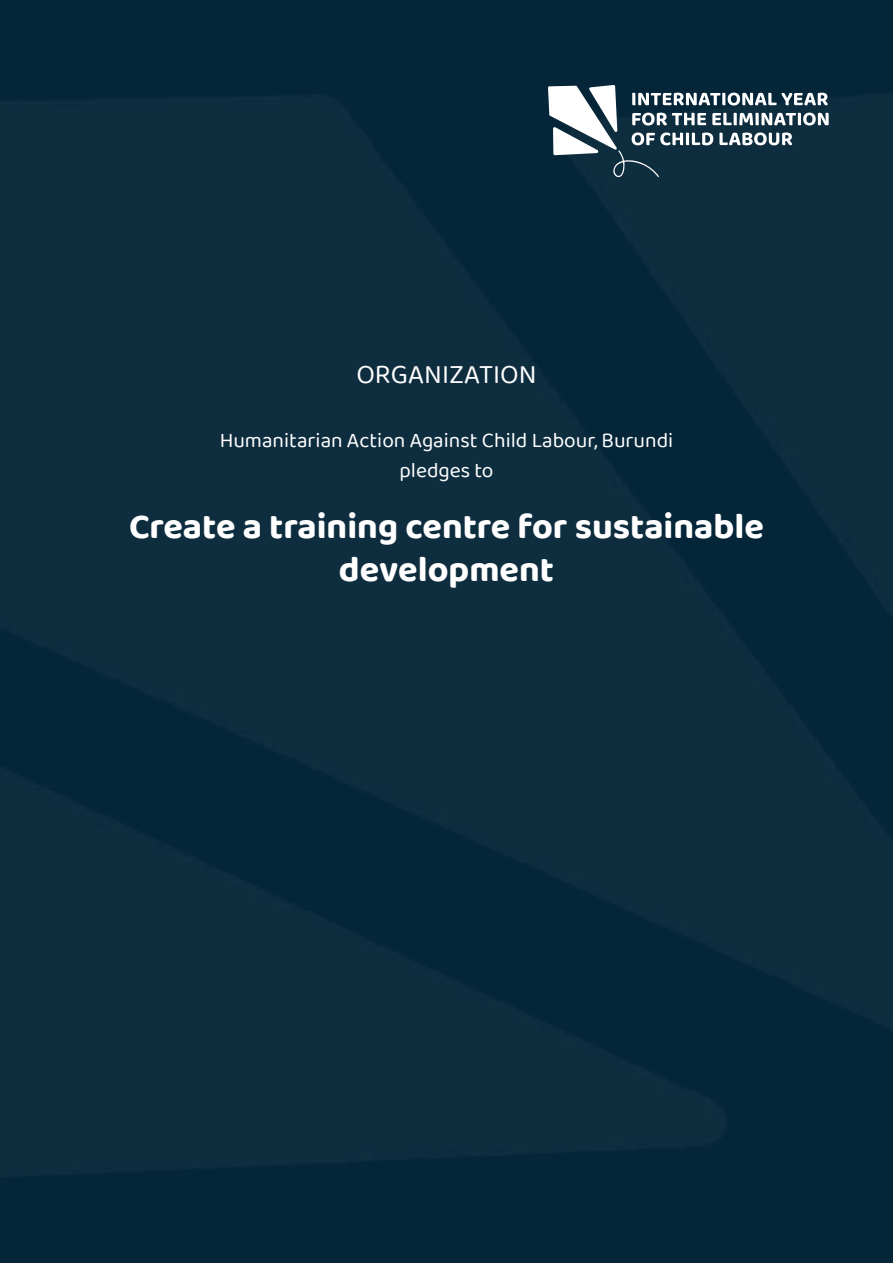
<style>
.page{position:relative;width:893px;height:1263px;background:#0e2d3f}
.page>*{position:absolute;margin:0;border:0;box-sizing:border-box;transform-origin:0 0}
.t1{font:700 36px/43.2px "Baloo 2";color:#fff;text-align:center}
.t2{font:27px "Baloo 2";color:#fff}
.t3{font:21px/30px "Baloo 2";color:#fff;text-align:center}
</style>
<div class="page">
<svg style="left:548px;top:85px;width:281px;height:92px"></svg>
<p class="t2" style="left:356px;top:356px;width:182px">ORGANIZATION</p>
<p class="t3" style="left:220px;top:426px;width:455px">Humanitarian Action Against Child Labour, Burundi pledges to</p>
<h1 class="t1" style="left:129px;top:503px;width:636px">Create a training centre for sustainable development</h1>
</div>
